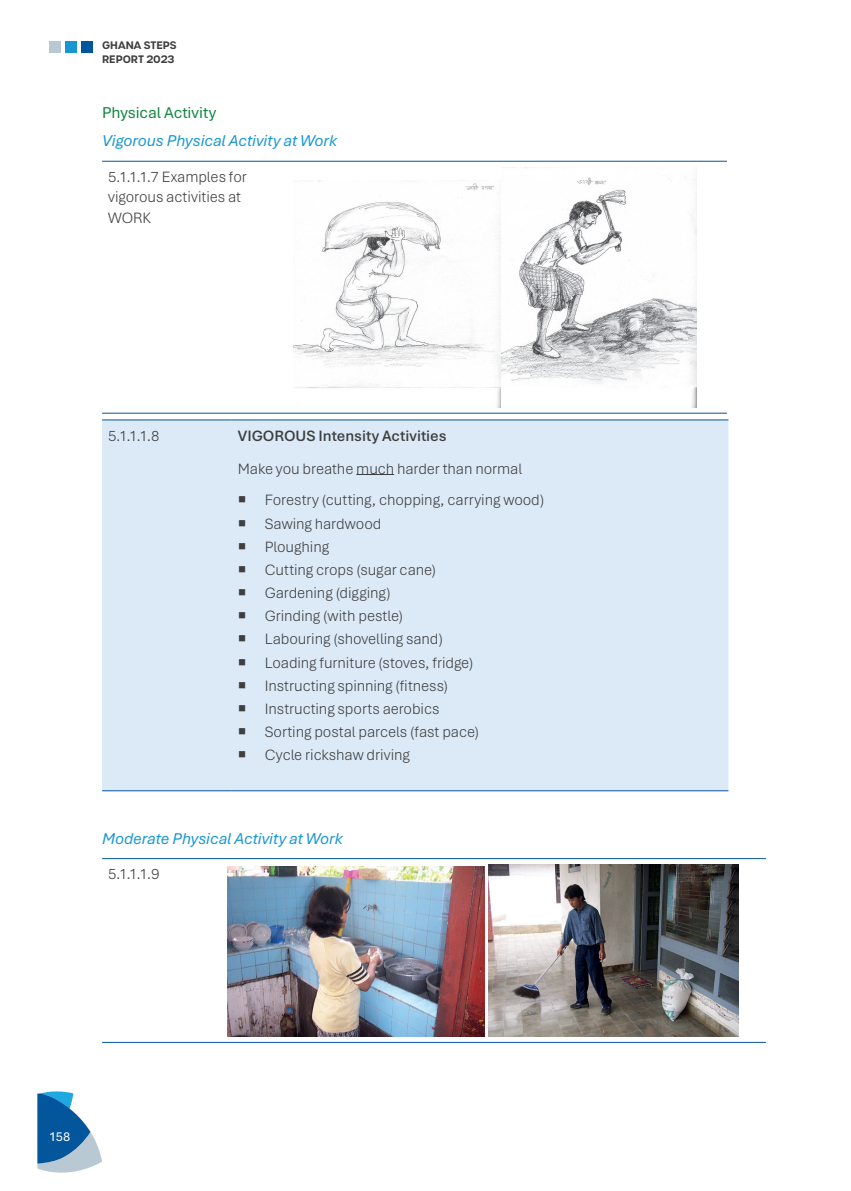
<style>
.page{position:relative;width:851px;height:1191px;background:#fff}
.page>*{position:absolute;margin:0;border:0;box-sizing:border-box;transform-origin:0 0}
.t1{font:italic 16.5px "Aptos";letter-spacing:-.005em;color:#1796d5}
.t2{font:16.5px "Aptos";letter-spacing:-.005em;color:#118641}
.t3{font:300 15.75px/20.2px "Aptos";letter-spacing:-.005em;color:#3e3e3f}
.t4{font:600 15.75px "Aptos";letter-spacing:-.005em;color:#3e3e3f}
.t5{font:13.5px "Aptos";color:#fff}
.t6{font:600 10.5px/13.5px "Urbane";color:#3e3e3f}
</style>
<div class="page">
<hr style="left:102px;top:161px;width:186px;height:1px;background:#03559c">
<hr style="left:288px;top:161px;width:438px;height:1px;background:#03559c">
<hr style="left:102px;top:413px;width:186px;height:1px;background:#03559c">
<hr style="left:288px;top:413px;width:438px;height:1px;background:#03559c">
<img style="left:294px;top:181px;width:207px;height:226px">
<img style="left:501px;top:167px;width:195px;height:240px">
<div style="left:102px;top:420px;width:626px;height:370px;background:#dceaf7"></div>
<hr style="left:102px;top:419px;width:130px;height:1px;background:#03559c">
<hr style="left:232px;top:419px;width:496px;height:1px;background:#03559c">
<hr style="left:102px;top:790px;width:130px;height:1px;background:#03559c">
<hr style="left:232px;top:790px;width:496px;height:1px;background:#03559c">
<hr style="left:356px;top:474px;width:38px;height:1px;background:#3e3e3f">
<hr style="left:102px;top:858px;width:119px;height:1px;background:#03559c">
<hr style="left:221px;top:858px;width:544px;height:1px;background:#03559c">
<hr style="left:102px;top:1042px;width:119px;height:1px;background:#03559c">
<hr style="left:221px;top:1042px;width:544px;height:1px;background:#03559c">
<img style="left:227px;top:866px;width:257px;height:170px">
<img style="left:488px;top:864px;width:250px;height:172px">
<svg style="left:37px;top:1091px;width:65px;height:81px"></svg>
<div style="left:82px;top:41px;width:11px;height:12px;background:#03559c"></div>
<div style="left:65px;top:41px;width:12px;height:12px;background:#1796d5"></div>
<div style="left:49px;top:41px;width:11px;height:12px;background:#b9c9d4"></div>
<p class="t6" style="left:102px;top:39px;width:76px">GHANA STEPS<br>REPORT 2023</p>
<p class="t2" style="left:102px;top:101px;width:116px">Physical Activity</p>
<p class="t1" style="left:102px;top:130px;width:236px">Vigorous Physical Activity at Work</p>
<p class="t3" style="left:108px;top:166px;width:140px">5.1.1.1.7 Examples for vigorous activities at<br>WORK</p>
<p class="t3" style="left:108px;top:425px;width:53px">5.1.1.1.8</p>
<p class="t4" style="left:238px;top:425px;width:210px">VIGOROUS Intensity Activities</p>
<p class="t3" style="left:238px;top:458px;width:286px">Make you breathe much harder than normal</p>
<p class="t3" style="left:238px;top:489px;width:308px">○ Forestry (cutting, chopping, carrying wood)</p>
<p class="t3" style="left:238px;top:512px;width:145px">○ Sawing hardwood</p>
<p class="t3" style="left:238px;top:536px;width:93px">○ Ploughing</p>
<p class="t3" style="left:238px;top:559px;width:200px">○ Cutting crops (sugar cane)</p>
<p class="t3" style="left:238px;top:582px;width:154px">○ Gardening (digging)</p>
<p class="t3" style="left:238px;top:605px;width:167px">○ Grinding (with pestle)</p>
<p class="t3" style="left:238px;top:628px;width:207px">○ Labouring (shovelling sand)</p>
<p class="t3" style="left:238px;top:651px;width:237px">○ Loading furniture (stoves, fridge)</p>
<p class="t3" style="left:238px;top:675px;width:212px">○ Instructing spinning (fitness)</p>
<p class="t3" style="left:238px;top:698px;width:203px">○ Instructing sports aerobics</p>
<p class="t3" style="left:238px;top:721px;width:243px">○ Sorting postal parcels (fast pace)</p>
<p class="t3" style="left:238px;top:744px;width:174px">○ Cycle rickshaw driving</p>
<p class="t1" style="left:102px;top:827px;width:242px">Moderate Physical Activity at Work</p>
<p class="t3" style="left:108px;top:863px;width:53px">5.1.1.1.9</p>
<p class="t5" style="left:49px;top:1126px;width:23px">158</p>
</div>
